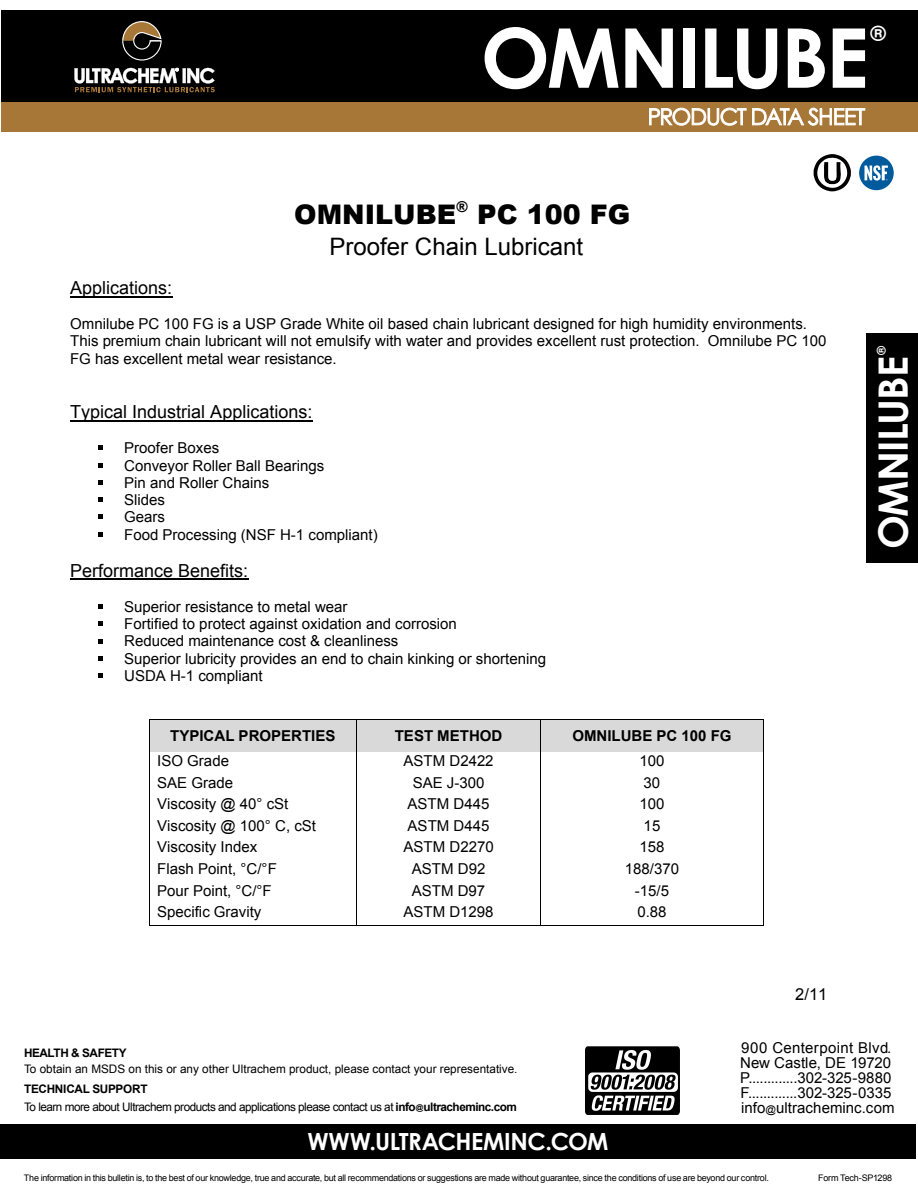
<style>
.page{position:relative;width:918px;height:1188px;background:#fff}
.page>*{position:absolute;margin:0;border:0;box-sizing:border-box;transform-origin:0 0}
.t1{font:700 82.5px "Century Gothic";letter-spacing:-.03em;color:#fff}
.t2{font:700 40.5px "Century Gothic";letter-spacing:-.02em;color:#fff}
.t3{font:900 27px "Arial";color:#000}
.t4{font:24px "Arial";color:#000}
.t5{font:700 23.55px "Century Gothic";letter-spacing:-.02em;color:#fff}
.t6{font:700 21px "Century Gothic";color:#fff}
.t7{font:18px "Arial";color:#000}
.t8{font:16.5px "Arial";color:#000}
.t9{font:15px/17.2px "Arial";color:#000}
.t10{font:700 15px "Arial";color:#000}
.t11{font:700 12.3px "Century Gothic";color:#fff}
.t12{font:11.7px/17.5px "Arial";letter-spacing:-.04em;color:#000}
.t13{font:11.7px "Arial";color:#000}
.t14{font:700 11.7px "Arial";letter-spacing:-.035em;color:#000}
.t15{font:9px "Arial";letter-spacing:-.025em;color:#000}
.s1{font-weight:700}
.s2{font-weight:700;font-size:7.8px}
.s3{font-size:10.5px}
</style>
<div class="page">
<hr style="left:70px;top:296px;width:102px;height:1px;background:#000">
<hr style="left:70px;top:420px;width:242px;height:1px;background:#000">
<svg style="left:98px;top:446px;width:5px;height:4px"></svg>
<svg style="left:98px;top:463px;width:5px;height:4px"></svg>
<svg style="left:98px;top:480px;width:5px;height:5px"></svg>
<svg style="left:98px;top:497px;width:5px;height:5px"></svg>
<svg style="left:98px;top:515px;width:5px;height:4px"></svg>
<svg style="left:98px;top:532px;width:5px;height:4px"></svg>
<hr style="left:70px;top:579px;width:178px;height:1px;background:#000">
<svg style="left:98px;top:604px;width:5px;height:5px"></svg>
<svg style="left:98px;top:622px;width:5px;height:4px"></svg>
<svg style="left:98px;top:639px;width:5px;height:4px"></svg>
<svg style="left:98px;top:656px;width:5px;height:4px"></svg>
<svg style="left:98px;top:673px;width:5px;height:5px"></svg>
<div style="left:150px;top:720px;width:206px;height:32px;background:#d9d9d9"></div>
<div style="left:357px;top:720px;width:183px;height:32px;background:#d9d9d9"></div>
<div style="left:541px;top:720px;width:222px;height:32px;background:#d9d9d9"></div>
<hr style="left:149px;top:719px;width:615px;height:1px;background:#000">
<hr style="left:149px;top:720px;width:1px;height:32px;background:#000">
<hr style="left:356px;top:720px;width:1px;height:32px;background:#000">
<hr style="left:540px;top:720px;width:1px;height:32px;background:#000">
<hr style="left:763px;top:720px;width:1px;height:32px;background:#000">
<svg style="left:149px;top:752px;width:1px;height:173px"></svg>
<hr style="left:149px;top:925px;width:207px;height:1px;background:#000">
<svg style="left:356px;top:752px;width:1px;height:174px"></svg>
<hr style="left:357px;top:925px;width:183px;height:1px;background:#000">
<svg style="left:540px;top:752px;width:1px;height:174px"></svg>
<hr style="left:541px;top:925px;width:222px;height:1px;background:#000">
<svg style="left:763px;top:752px;width:1px;height:174px"></svg>
<div style="left:866px;top:333px;width:52px;height:230px;background:#000"></div>
<div style="left:1px;top:91px;width:917px;height:41px;background:#a77738"></div>
<div style="left:1px;top:11px;width:917px;height:91px;background:#000"></div>
<svg style="left:649px;top:107px;width:97px;height:19px"></svg>
<svg style="left:752px;top:108px;width:113px;height:18px"></svg>
<svg style="left:122px;top:21px;width:40px;height:40px"></svg>
<svg style="left:74px;top:68px;width:141px;height:24px"></svg>
<div style="left:1px;top:1124px;width:915px;height:35px;background:#000"></div>
<img style="left:586px;top:1046px;width:93px;height:69px">
<div style="left:859px;top:156px;width:35px;height:34px;background:#005a9c;border-radius:50%"></div>
<svg style="left:864px;top:165px;width:24px;height:16px"></svg>
<svg style="left:814px;top:154px;width:37px;height:37px"></svg>
<h1 class="t1" style="left:481px;top:-5px;width:390px">OMNILUBE</h1>
<h3 class="t6" style="left:870px;top:18px;width:17px">®</h3>
<h3 class="t3" style="left:294px;top:195px;width:337px">OMNILUBE<sup>®</sup> PC 100 FG</h3>
<h3 class="t4" style="left:329px;top:231px;width:255px">Proofer Chain Lubricant</h3>
<p class="t7" style="left:70px;top:276px;width:104px">Applications:</p>
<p class="t9" style="left:70px;top:315px;width:758px">Omnilube PC 100 FG is a USP Grade White oil based chain lubricant designed for high humidity environments.<br>This premium chain lubricant will not emulsify with water and provides excellent rust protection. Omnilube PC 100<br>FG has excellent metal wear resistance.</p>
<p class="t7" style="left:70px;top:400px;width:244px">Typical Industrial Applications:</p>
<p class="t9" style="left:124px;top:440px;width:255px">Proofer Boxes<br>Conveyor Roller Ball Bearings<br>Pin and Roller Chains<br>Slides<br>Gears<br>Food Processing (NSF H-1 compliant)</p>
<p class="t7" style="left:70px;top:559px;width:180px">Performance Benefits:</p>
<p class="t9" style="left:124px;top:598px;width:423px">Superior resistance to metal wear<br>Fortified to protect against oxidation and corrosion<br>Reduced maintenance cost &amp; cleanliness<br>Superior lubricity provides an end to chain kinking or shortening USDA H-1 compliant</p>
<p class="t10" style="left:170px;top:726px;width:167px">TYPICAL PROPERTIES</p>
<p class="t10" style="left:395px;top:726px;width:109px">TEST METHOD</p>
<p class="t10" style="left:572px;top:726px;width:161px">OMNILUBE PC 100 FG</p>
<p class="t9" style="left:157px;top:752px;width:73px">ISO Grade</p>
<p class="t9" style="left:404px;top:752px;width:92px">ASTM D2422</p>
<p class="t9" style="left:640px;top:752px;width:27px">100</p>
<p class="t9" style="left:157px;top:774px;width:77px">SAE Grade</p>
<p class="t9" style="left:413px;top:774px;width:73px">SAE J-300</p>
<p class="t9" style="left:644px;top:774px;width:18px">30</p>
<p class="t9" style="left:157px;top:795px;width:133px">Viscosity @ 40° cSt</p>
<p class="t9" style="left:408px;top:795px;width:83px">ASTM D445</p>
<p class="t9" style="left:639px;top:795px;width:27px">100</p>
<p class="t9" style="left:157px;top:817px;width:160px">Viscosity @ 100° C, cSt</p>
<p class="t9" style="left:408px;top:817px;width:83px">ASTM D445</p>
<p class="t9" style="left:644px;top:817px;width:18px">15</p>
<p class="t9" style="left:157px;top:839px;width:102px">Viscosity Index</p>
<p class="t9" style="left:404px;top:839px;width:92px">ASTM D2270</p>
<p class="t9" style="left:640px;top:839px;width:27px">158</p>
<p class="t9" style="left:157px;top:860px;width:121px">Flash Point, °C/°F</p>
<p class="t9" style="left:412px;top:860px;width:75px">ASTM D92</p>
<p class="t9" style="left:625px;top:860px;width:56px">188/370</p>
<p class="t9" style="left:157px;top:882px;width:116px">Pour Point, °C/°F</p>
<p class="t9" style="left:412px;top:882px;width:75px">ASTM D97</p>
<p class="t9" style="left:635px;top:882px;width:36px">-15/5</p>
<p class="t9" style="left:157px;top:903px;width:106px">Specific Gravity</p>
<p class="t9" style="left:403px;top:903px;width:92px">ASTM D1298</p>
<p class="t9" style="left:637px;top:903px;width:31px">0.88</p>
<p class="t8" style="left:795px;top:983px;width:34px">2/11</p>
<p class="t11" style="left:872px;top:355px;width:11px;rotate:-90deg">®</p>
<h2 class="t2" style="left:862px;top:549px;width:195px;rotate:-90deg">OMNILUBE</h2>
<p class="t14" style="left:24px;top:1045px;width:104px">HEALTH &amp; SAFETY</p>
<p class="t13" style="left:24px;top:1061px;width:495px">To obtain an MSDS on this or any other Ultrachem product, please contact your representative.</p>
<p class="t12" style="left:24px;top:1080px;width:494px"><span class="s1">TECHNICAL SUPPORT<br></span>To learn more about Ultrachem products and applications please contact us at <span class="s1">info</span><span class="s2">@</span><span class="s1">ultracheminc.com</span></p>
<h3 class="t5" style="left:307px;top:1123px;width:303px">WWW.ULTRACHEMINC.COM</h3>
<p class="t9" style="left:740px;top:1040px;width:156px;line-height:15.1px">900 Centerpoint Blvd.<br>New Castle, DE 19720<br>P.............302-325-9880<br>F.............302-325-0335 info<span class="s3">@</span>ultracheminc.com</p>
<p class="t15" style="left:24px;top:1172px;width:746px">The information in this bulletin is, to the best of our knowledge, true and accurate, but all recommendations or suggestions are made without guarantee, since the conditions of use are beyond our control.</p>
<p class="t15" style="left:818px;top:1172px;width:75px">Form Tech-SP1298</p>
</div>
